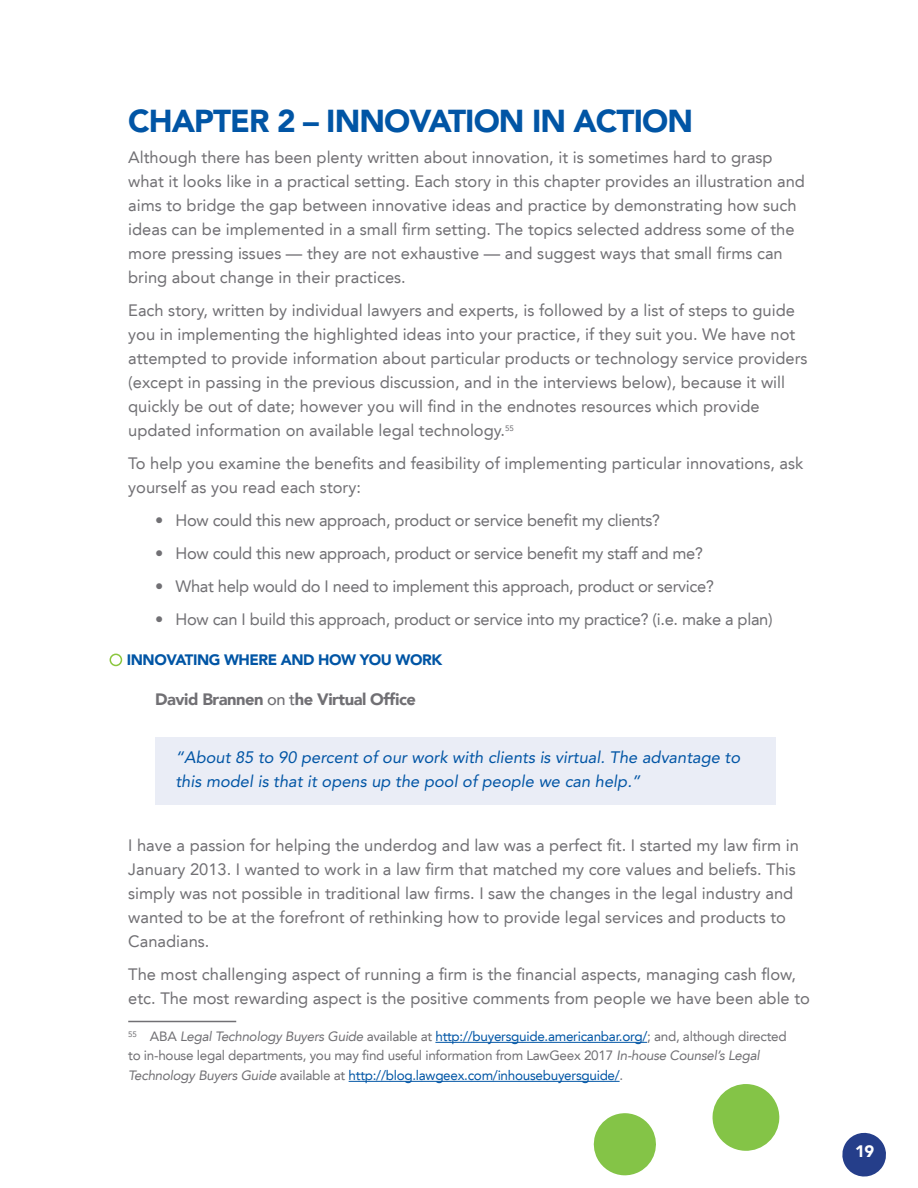
<style>
.page{position:relative;width:918px;height:1188px;background:#fff}
.page>*{position:absolute;margin:0;border:0;box-sizing:border-box;transform-origin:0 0}
.t1{font:900 31.5px "Avenir LT Std";letter-spacing:-.03em;color:#0155a5}
.t2{font:16.5px/24px "Avenir LT";color:#717074}
.t3{font:16.5px "Avenir LT";letter-spacing:-.02em;color:#717074}
.t4{font:italic 16.5px/24px "Avenir LT Std";color:#0155a5}
.H3_NU{font:900 16.5px "Avenir LT";letter-spacing:-.03em;color:#717074}
.t5{font:900 16.5px "Avenir LT Std";color:#fff}
.t6{font:900 15px "Avenir LT Std";letter-spacing:-.03em;color:#0155a5}
.t7{font:13.5px/19.5px "Avenir LT";letter-spacing:-.02em;color:#717074}
.s1{font-weight:500}
.s2{font-style:italic}
.s3{color:#0155a5}
</style>
<div class="page">
<svg style="left:712px;top:1084px;width:68px;height:67px"></svg>
<svg style="left:593px;top:1113px;width:63px;height:63px"></svg>
<svg style="left:842px;top:1132px;width:44px;height:45px"></svg>
<div style="left:155px;top:737px;width:621px;height:67px;background:#eaedf6"></div>
<div style="left:110px;top:654px;width:12px;height:12px;border:2px solid #8bc63e;border-radius:50%"></div>
<hr style="left:128px;top:1021px;width:108px;height:1px;background:#717074">
<hr style="left:435px;top:1042px;width:212px;height:1px;background:#0155a5">
<hr style="left:349px;top:1081px;width:271px;height:1px;background:#0155a5">
<h1 class="t1" style="left:128px;top:102px;width:566px">CHAPTER 2 – INNOVATION IN ACTION</h1>
<p class="t2" style="left:128px;top:145px;width:678px">Although there has been plenty written about innovation, it is sometimes hard to grasp what it looks like in a practical setting. Each story in this chapter provides an illustration and aims to bridge the gap between innovative ideas and practice by demonstrating how such ideas can be implemented in a small firm setting. The topics selected address some of the more pressing issues — they are not exhaustive — and suggest ways that small firms can bring about change in their practices.</p>
<p class="t2" style="left:128px;top:298px;width:681px">Each story, written by individual lawyers and experts, is followed by a list of steps to guide you in implementing the highlighted ideas into your practice, if they suit you. We have not attempted to provide information about particular products or technology service providers (except in passing in the previous discussion, and in the interviews below), because it will quickly be out of date; however you will find in the endnotes resources which provide updated information on available legal technology.<sup>55</sup></p>
<p class="t2" style="left:128px;top:451px;width:677px">To help you examine the benefits and feasibility of implementing particular innovations, ask yourself as you read each story:</p>
<p class="t3" style="left:155px;top:510px;width:506px">• How could this new approach, product or service benefit my clients?</p>
<p class="t3" style="left:155px;top:543px;width:549px">• How could this new approach, product or service benefit my staff and me?</p>
<p class="t3" style="left:155px;top:576px;width:560px">• What help would do I need to implement this approach, product or service?</p>
<p class="t3" style="left:155px;top:609px;width:619px">• How can I build this approach, product or service into my practice? (i.e. make a plan)</p>
<h2 class="t6" style="left:127px;top:651px;width:317px">INNOVATING WHERE AND HOW YOU WORK</h2>
<h3 class="H3_NU" style="left:155px;top:689px;width:262px">David Brannen <span class="s1">on t</span>he Virtual Office</h3>
<p class="t4" style="left:175px;top:745px;width:566px">“About 85 to 90 percent of our work with clients is virtual. The advantage to this model is that it opens up the pool of people we can help.”</p>
<p class="t2" style="left:128px;top:834px;width:672px">I have a passion for helping the underdog and law was a perfect fit. I started my law firm in January 2013. I wanted to work in a law firm that matched my core values and beliefs. This simply was not possible in traditional law firms. I saw the changes in the legal industry and wanted to be at the forefront of rethinking how to provide legal services and products to Canadians.</p>
<p class="t2" style="left:128px;top:963px;width:683px">The most challenging aspect of running a firm is the financial aspects, managing cash flow, etc. The most rewarding aspect is the positive comments from people we have been able to</p>
<p class="t7" style="left:128px;top:1027px;width:660px"><sup>55</sup> ABA <span class="s2">Legal Technology Buyers Guide</span> available at <span class="s3">http://buyersguide.americanbar.org/</span>; and, although directed to in-house legal departments, you may find useful information from LawGeex 2017 <span class="s2">In-house Counsel’s Legal<br>Technology Buyers Guide</span> available at <span class="s3">http://blog.lawgeex.com/inhousebuyersguide/</span>.</p>
<p class="t5" style="left:855px;top:1142px;width:21px">19</p>
</div>
